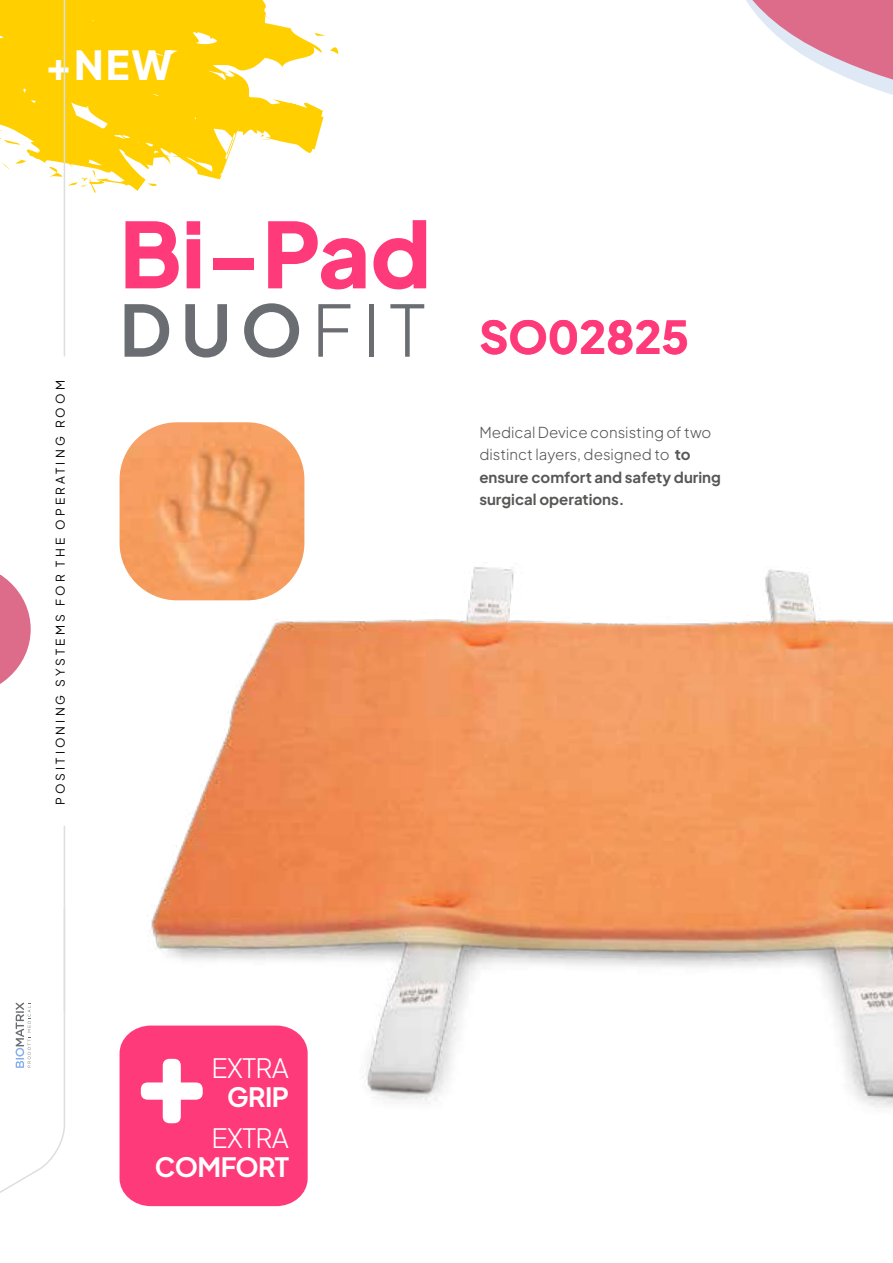
<style>
.page{position:relative;width:893px;height:1263px;background:#fff}
.page>*{position:absolute;margin:0;border:0;box-sizing:border-box;transform-origin:0 0}
.t1{font:90.15px "Plus Jakarta Sans";color:#ff3a7a}
.t2{font:45px "Plus Jakarta Sans";color:#ff3a7a}
.t3{font:39.9px "Plus Jakarta Sans";color:#fff}
.t4{font:26.55px "Plus Jakarta Sans";letter-spacing:-.02em;color:#fff}
.t5{font:300 26.55px "Plus Jakarta Sans";letter-spacing:-.02em;color:#fff}
.t6{font:300 15px/22.5px "Plus Jakarta Sans";color:#575756}
.t7{font:12px "Plus Jakarta Sans";letter-spacing:.26em;color:#000}
.s1{font-size:70.5px;color:#6a6d71}
.s2{font-weight:300;font-size:70.5px;color:#6a6d71}
.s3{font-weight:400}
</style>
<div class="page">
<hr style="left:64px;top:826px;width:1px;height:186px;background:#dedede">
<svg style="left:0;top:574px;width:31px;height:110px"></svg>
<svg style="left:0;top:906px;width:66px;height:287px"></svg>
<svg style="left:746px;top:0;width:147px;height:95px"></svg>
<img style="left:119px;top:536px;width:774px;height:646px">
<img style="left:120px;top:422px;width:184px;height:178px">
<svg style="left:120px;top:1025px;width:188px;height:181px;background:#ff4984"></svg>
<svg style="left:0;top:0;width:324px;height:180px;fill:#ffcf00"></svg>
<svg style="left:260px;top:134px;width:12px;height:6px"></svg>
<svg style="left:7px;top:24px;width:10px;height:8px"></svg>
<svg style="left:0;top:116px;width:171px;height:77px"></svg>
<svg style="left:91px;top:97px;width:4px;height:11px"></svg>
<svg style="left:175px;top:94px;width:29px;height:16px"></svg>
<svg style="left:315px;top:33px;width:10px;height:3px"></svg>
<svg style="left:330px;top:47px;width:9px;height:7px"></svg>
<svg style="left:129px;top:29px;width:9px;height:4px"></svg>
<svg style="left:62px;top:3px;width:14px;height:13px"></svg>
<hr style="left:64px;top:0;width:1px;height:356px;background:#dedede">
<h3 class="t3" style="left:45px;top:33px;width:129px">+NEW</h3>
<p class="t7" style="left:51px;top:805px;width:427px;rotate:-90deg">POSITIONING SYSTEMS FOR THE OPERATING ROOM</p>
<h1 class="t1" style="left:120px;top:181px;width:313px">Bi-Pad</h1>
<h2 class="t2" style="left:120px;top:300px;width:571px"><span class="s1">DUO</span><span class="s2">FIT</span> SO02825</h2>
<p class="t6" style="left:479px;top:419px;width:243px">Medical Device consisting of two distinct layers, designed to <span class="s3">to ensure comfort and safety during surgical operations.</span></p>
<h3 class="t5" style="left:211px;top:1047px;width:79px">EXTRA</h3>
<h3 class="t4" style="left:227px;top:1075px;width:64px">GRIP</h3>
<h3 class="t5" style="left:211px;top:1117px;width:79px">EXTRA</h3>
<h3 class="t4" style="left:155px;top:1145px;width:136px">COMFORT</h3>
</div>
